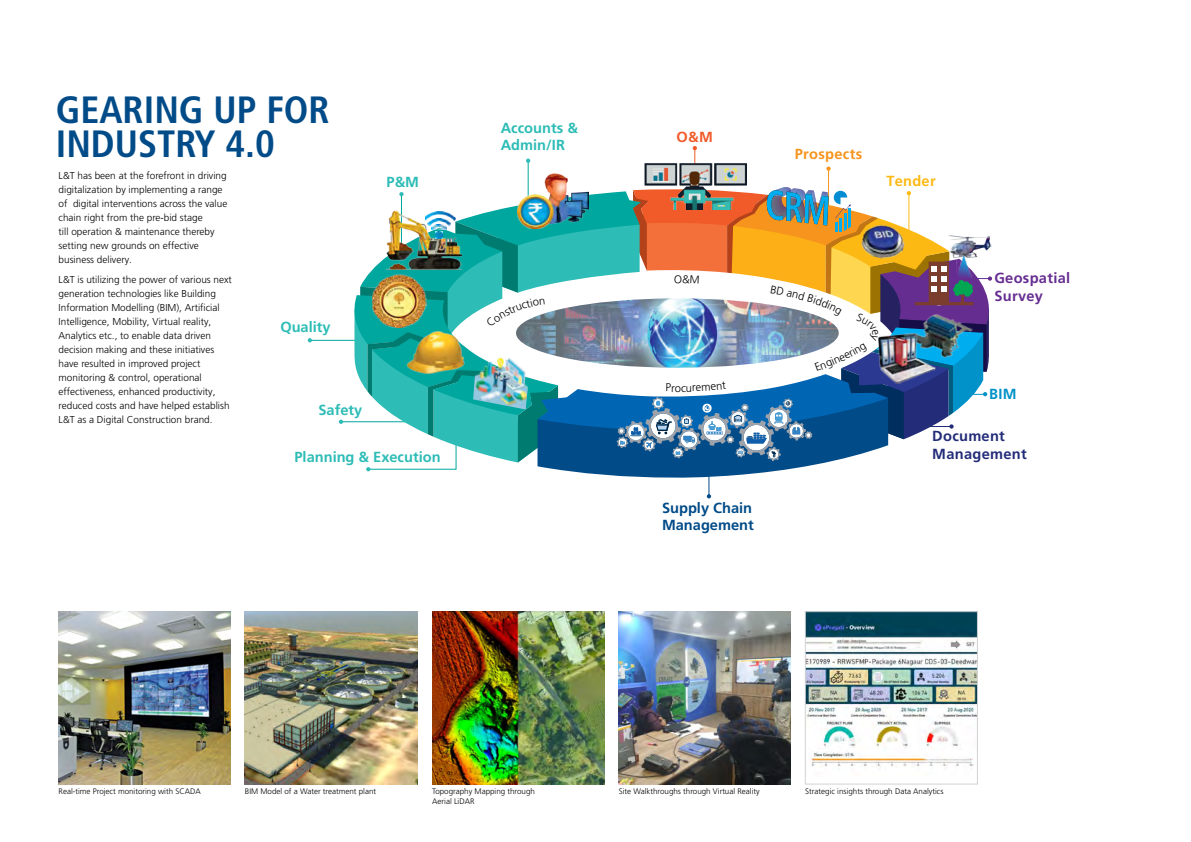
<style>
.page{position:relative;width:1191px;height:842px;background:#fff}
.page>*{position:absolute;margin:0;border:0;box-sizing:border-box;transform-origin:0 0}
.t1{font:700 condensed 38px/33.6px "Frutiger LT Pro";color:#004b88}
.t2{font:700 14.6px/17.5px "Frutiger LT Pro";color:#2dbcb6}
.t3{font:700 14.6px/17.5px "Frutiger LT Pro";color:#004b88}
.t4{font:700 14.6px/17.5px "Frutiger LT Pro";letter-spacing:.02em;color:#232c79}
.t5{font:700 14.6px/17.5px "Frutiger LT Pro";letter-spacing:.02em;color:#662d91}
.t6{font:700 14.6px "Frutiger LT Pro";letter-spacing:.02em;color:#f7941e}
.t7{font:700 14.6px "Frutiger LT Pro";letter-spacing:.02em;color:#fdb913}
.t8{font:700 14.6px "Frutiger LT Pro";color:#0092c8}
.t9{font:700 14.6px "Frutiger LT Pro";color:#f15a29}
.t10{font:300 11.2px "Frutiger LT Pro";color:#000}
.t11{font:300 10px/14px "Frutiger LT Pro";color:#000}
.t12{font:300 8px "Frutiger LT Pro";color:#000}
</style>
<div class="page">
<img style="left:59px;top:612px;width:171px;height:172px">
<img style="left:245px;top:612px;width:173px;height:172px">
<img style="left:619px;top:612px;width:172px;height:172px">
<img style="left:807px;top:613px;width:169px;height:155px">
<div style="left:805px;top:611px;width:173px;height:173px;border:1px solid #d1d3d4"></div>
<img style="left:432px;top:612px;width:172px;height:172px">
<hr style="left:828px;top:168px;width:1px;height:55px;background:#f7941e">
<svg style="left:826px;top:166px;width:4px;height:5px"></svg>
<hr style="left:528px;top:161px;width:1px;height:55px;background:#00a79e">
<svg style="left:526px;top:159px;width:4px;height:4px"></svg>
<hr style="left:709px;top:451px;width:1px;height:45px;background:#004b88">
<svg style="left:707px;top:494px;width:4px;height:4px"></svg>
<hr style="left:310px;top:340px;width:55px;height:1px;background:#00a79e">
<svg style="left:308px;top:338px;width:4px;height:4px"></svg>
<hr style="left:341px;top:422px;width:71px;height:1px;background:#00a79e">
<svg style="left:339px;top:420px;width:4px;height:4px"></svg>
<img style="left:644px;top:150px;width:102px;height:37px">
<img style="left:527px;top:174px;width:41px;height:13px">
<svg style="left:692px;top:146px;width:5px;height:4px"></svg>
<img style="left:351px;top:187px;width:642px;height:291px">
<h1 class="t1" style="left:56px;top:93px;width:275px">GEARING UP FOR<br>INDUSTRY 4.0</h1>
<p class="t11" style="left:59px;top:169px;width:170px">L&amp;T has been at the forefront in driving digitalization by implementing a range of digital interventions across the value chain right from the pre-bid stage<br>till operation &amp; maintenance thereby setting new grounds on effective business delivery.</p>
<p class="t11" style="left:59px;top:273px;width:175px">L&amp;T is utilizing the power of various next generation technologies like Building Information Modelling (BIM), Artificial Intelligence, Mobility, Virtual reality, Analytics etc., to enable data driven decision making and these initiatives have resulted in improved project monitoring &amp; control, operational effectiveness, enhanced productivity, reduced costs and have helped establish L&amp;T as a Digital Construction brand.</p>
<h2 class="t2" style="left:280px;top:318px;width:52px">Quality</h2>
<h2 class="t2" style="left:318px;top:402px;width:45px">Safety</h2>
<h2 class="t2" style="left:386px;top:173px;width:34px">P&amp;M</h2>
<h2 class="t2" style="left:294px;top:448px;width:148px">Planning &amp; Execution</h2>
<h2 class="t2" style="left:501px;top:119px;width:79px">Accounts &amp;<br>Admin/IR</h2>
<h2 class="t9" style="left:676px;top:128px;width:38px">O&amp;M</h2>
<p class="t10" style="left:675px;top:381px;width:8px">o</p>
<h2 class="t3" style="left:662px;top:499px;width:93px">Supply Chain<br>Management</h2>
<h2 class="t6" style="left:795px;top:146px;width:69px">Prospects</h2>
<h2 class="t7" style="left:886px;top:173px;width:51px">Tender</h2>
<h2 class="t5" style="left:994px;top:269px;width:77px">Geospatial<br>Survey</h2>
<h2 class="t8" style="left:989px;top:386px;width:29px">BIM</h2>
<h2 class="t4" style="left:932px;top:427px;width:96px">Document<br>Management</h2>
<p class="t12" style="left:59px;top:787px;width:144px">Real-time Project monitoring with SCADA</p>
<p class="t12" style="left:245px;top:787px;width:133px">BIM Model of a Water treatment plant</p>
<p class="t12" style="left:432px;top:787px;width:104px">Topography Mapping through</p>
<p class="t12" style="left:619px;top:787px;width:142px">Site Walkthroughs through Virtual Reality</p>
<p class="t12" style="left:805px;top:787px;width:140px">Strategic insights through Data Analytics</p>
<p class="t12" style="left:432px;top:796px;width:44px">Aerial LiDAR</p>
</div>
